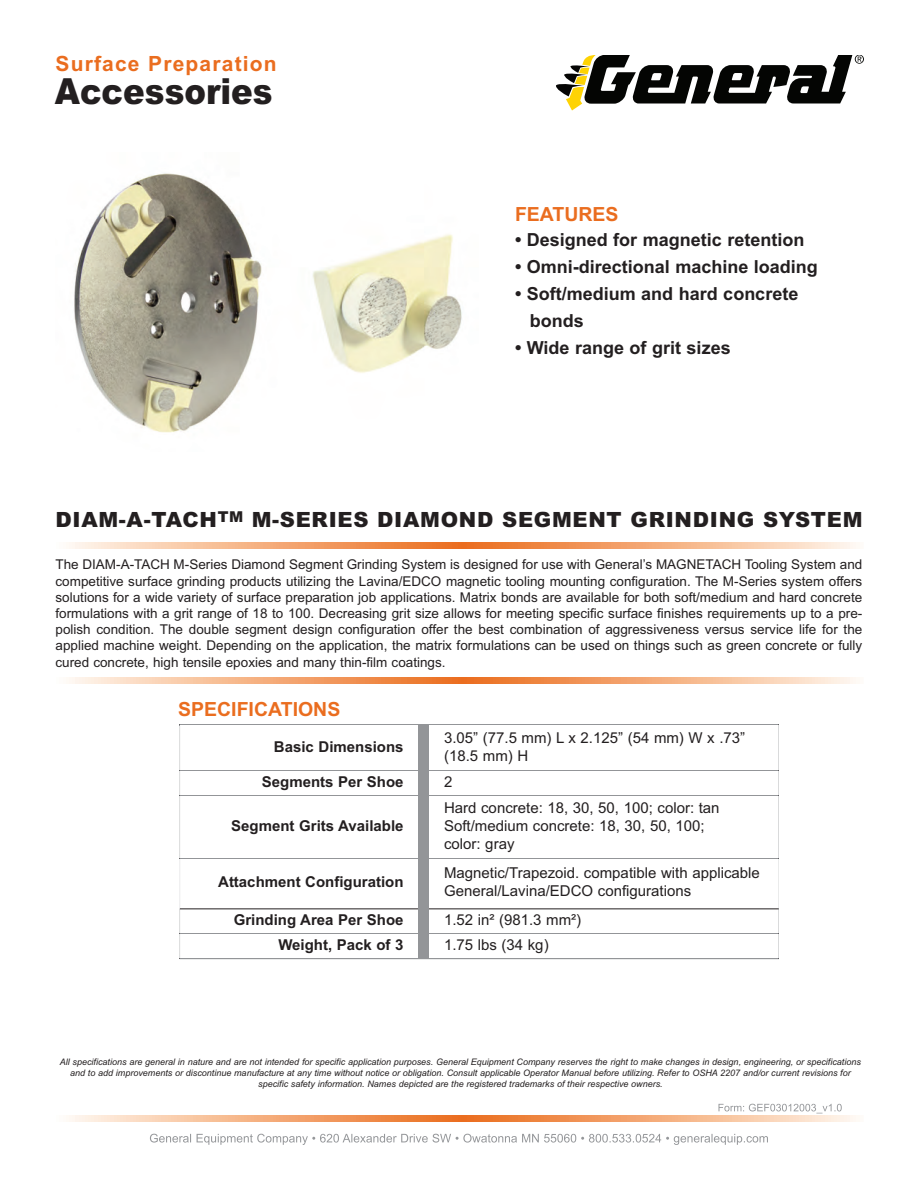
<style>
.page{position:relative;width:918px;height:1188px;background:#fff}
.page>*{position:absolute;margin:0;border:0;box-sizing:border-box;transform-origin:0 0}
.t1{font:900 36px "Arial";color:#231f20;scale:.9 1}
.t2{font:900 21px "Arial";letter-spacing:.035em;color:#231f20}
.t3{font:700 21px "Arial";letter-spacing:.055em;color:#ea6d1f}
.t4{font:700 19.5px "Arial";color:#ea6d1f}
.t5{font:700 18px/27px "Arial";color:#231f20}
.t6{font:15px/18px "Arial";color:#231f20}
.t7{font:700 15px "Arial";color:#231f20}
.t8{font:13.5px/16.2px "Arial";color:#231f20;text-align:justify}
.t9{font:italic 9px/10.8px "Arial";color:#231f20;text-align:center}
</style>
<div class="page">
<img style="left:74px;top:173px;width:388px;height:260px">
<svg style="left:150px;top:1134px;width:75px;height:11px"></svg>
<svg style="left:556px;top:56px;width:308px;height:55px"></svg>
<svg style="left:69px;top:542px;width:787px;height:7px;background:#f4af80"></svg>
<svg style="left:69px;top:677px;width:787px;height:7px;background:#f4af80"></svg>
<svg style="left:69px;top:1115px;width:787px;height:7px;background:#f4af80"></svg>
<svg style="left:719px;top:1104px;width:79px;height:7px"></svg>
<svg style="left:181px;top:725px;width:598px;height:234px"></svg>
<div style="left:180px;top:858px;width:237px;height:51px;background:#fff"></div>
<div style="left:417px;top:858px;width:362px;height:51px;background:#fff"></div>
<hr style="left:180px;top:796px;width:1px;height:62px;background:#939598">
<hr style="left:180px;top:726px;width:1px;height:45px;background:#939598">
<hr style="left:180px;top:858px;width:1px;height:76px;background:#939598">
<hr style="left:779px;top:796px;width:1px;height:62px;background:#939598">
<hr style="left:779px;top:725px;width:1px;height:46px;background:#939598">
<hr style="left:779px;top:858px;width:1px;height:76px;background:#939598">
<hr style="left:347px;top:724px;width:432px;height:1px;background:#939598">
<svg style="left:180px;top:724px;width:167px;height:2px"></svg>
<hr style="left:180px;top:771px;width:599px;height:1px;background:#939598">
<hr style="left:180px;top:796px;width:599px;height:1px;background:#939598">
<hr style="left:180px;top:858px;width:599px;height:1px;background:#939598">
<hr style="left:180px;top:909px;width:599px;height:1px;background:#231f20">
<hr style="left:180px;top:934px;width:599px;height:1px;background:#939598">
<hr style="left:180px;top:959px;width:599px;height:1px;background:#939598">
<div style="left:418px;top:725px;width:10px;height:234px;background:#939598"></div>
<h2 class="t3" style="left:56px;top:51px;width:223px">Surface Preparation</h2>
<h1 class="t1" style="left:55px;top:71px;width:244px">Accessories</h1>
<h3 class="t4" style="left:515px;top:203px;width:105px">FEATURES</h3>
<h3 class="t5" style="left:515px;top:226px;width:291px">• Designed for magnetic retention</h3>
<h3 class="t5" style="left:515px;top:253px;width:304px">• Omni-directional machine loading</h3>
<h3 class="t5" style="left:530px;top:280px;width:270px;text-indent:-15px">• Soft/medium and hard concrete bonds</h3>
<h3 class="t5" style="left:515px;top:334px;width:217px">• Wide range of grit sizes</h3>
<h2 class="t2" style="left:56px;top:507px;width:809px">DIAM-A-TACH<sup>TM</sup> M-SERIES DIAMOND SEGMENT GRINDING SYSTEM</h2>
<p class="t8" style="left:56px;top:557px;width:808px">The DIAM-A-TACH M-Series Diamond Segment Grinding System is designed for use with General’s MAGNETACH Tooling System and competitive surface grinding products utilizing the Lavina/EDCO magnetic tooling mounting configuration. The M-Series system offers solutions for a wide variety of surface preparation job applications. Matrix bonds are available for both soft/medium and hard concrete formulations with a grit range of 18 to 100. Decreasing grit size allows for meeting specific surface finishes requirements up to a pre&shy;polish condition. The double segment design configuration offer the best combination of aggressiveness versus service life for the applied machine weight. Depending on the application, the matrix formulations can be used on things such as green concrete or fully cured concrete, high tensile epoxies and many thin-film coatings.</p>
<h3 class="t4" style="left:178px;top:698px;width:164px">SPECIFICATIONS</h3>
<p class="t7" style="left:274px;top:738px;width:131px">Basic Dimensions</p>
<p class="t6" style="left:444px;top:728px;width:303px">3.05” (77.5 mm) L x 2.125” (54 mm) W x .73” (18.5 mm) H</p>
<p class="t7" style="left:262px;top:773px;width:143px">Segments Per Shoe</p>
<p class="t6" style="left:444px;top:773px;width:10px">2</p>
<p class="t7" style="left:231px;top:817px;width:174px">Segment Grits Available</p>
<p class="t6" style="left:444px;top:799px;width:277px">Hard concrete: 18, 30, 50, 100; color: tan<br>Soft/medium concrete: 18, 30, 50, 100; color: gray</p>
<p class="t7" style="left:218px;top:873px;width:187px">Attachment Configuration</p>
<p class="t6" style="left:444px;top:864px;width:317px">Magnetic/Trapezoid. compatible with applicable<br>General/Lavina/EDCO configurations</p>
<p class="t7" style="left:234px;top:911px;width:171px">Grinding Area Per Shoe</p>
<p class="t6" style="left:444px;top:911px;width:139px">1.52 in² (981.3 mm²)</p>
<p class="t7" style="left:278px;top:936px;width:127px">Weight, Pack of 3</p>
<p class="t6" style="left:444px;top:936px;width:106px">1.75 lbs (34 kg)</p>
<p class="t9" style="left:60px;top:1057px;width:803px">All specifications are general in nature and are not intended for specific application purposes. General Equipment Company reserves the right to make changes in design, engineering, or specifications and to add improvements or discontinue manufacture at any time without notice or obligation. Consult applicable Operator Manual before utilizing. Refer to OSHA 2207 and/or current revisions for specific safety information. Names depicted are the registered trademarks of their respective owners.</p>
</div>
